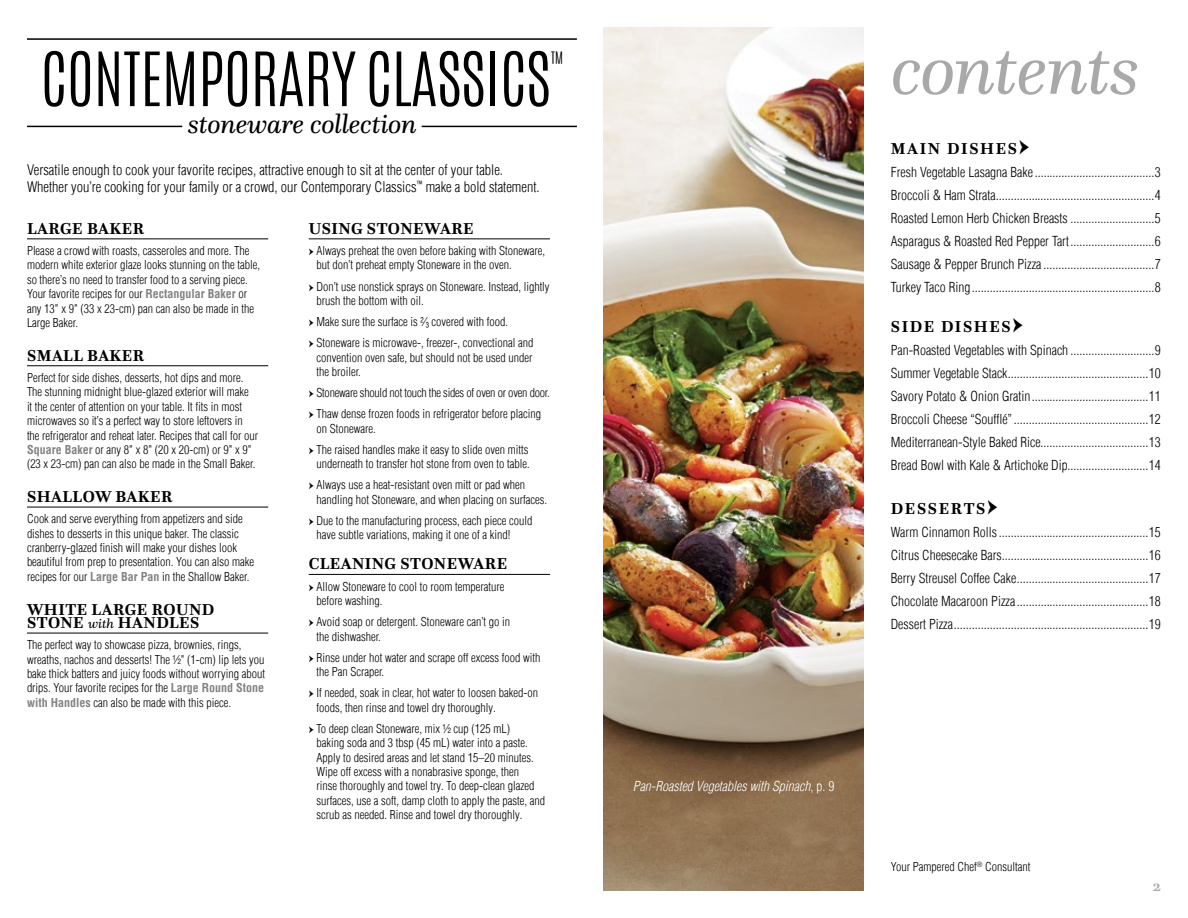
<style>
.page{position:relative;width:1188px;height:918px;background:#fff}
.page>*{position:absolute;margin:0;border:0;box-sizing:border-box;transform-origin:0 0}
.t1{font:italic 72px "Questa";letter-spacing:-.02em;color:#aaa9aa}
.t2{font:300 63.6px "Antonio";letter-spacing:-.01em;color:#000}
.t3{font:italic 27px "Questa";letter-spacing:-.01em;color:#000}
.t4{font:300 19.2px "Antonio";color:#000}
.t5{font:700 16.5px/13.5px "Questa";letter-spacing:.03em;color:#000}
.t6{font:700 16.5px "Questa";letter-spacing:.1em;color:#000}
.t7{font:700 15px "Questa";color:#aaa9aa}
.t8{font:300 condensed 14.25px/17.1px "Helvetica Com";color:#000}
.t9{font:300 condensed 13.5px/23px "Helvetica Com";color:#000;text-align:justify}
.t10{font:italic 300 condensed 13.5px "Helvetica Com";color:#fff}
.t11{font:300 condensed 12px/14.4px "Helvetica Com";color:#000}
.t12{font:300 condensed 12px "Helvetica Com";letter-spacing:-.02em;color:#000}
.s1{font-weight:700;color:#808285}
.s2{font-weight:400;font-style:italic;font-size:13.5px}
.s3{font-family:"Minion Pro";font-weight:400;font-stretch:normal}
.s4{font-family:"Minion Pro";font-weight:400;font-size:25.5px}
.s5{font-style:normal}
</style>
<div class="page">
<img style="left:604px;top:27px;width:260px;height:864px">
<hr style="left:27px;top:38px;width:550px;height:2px;background:#000">
<hr style="left:27px;top:126px;width:155px;height:1px;background:#000">
<hr style="left:27px;top:238px;width:241px;height:1px;background:#000">
<hr style="left:27px;top:365px;width:241px;height:1px;background:#000">
<hr style="left:27px;top:507px;width:241px;height:1px;background:#000">
<hr style="left:27px;top:633px;width:241px;height:1px;background:#000">
<hr style="left:309px;top:238px;width:241px;height:1px;background:#000">
<hr style="left:309px;top:574px;width:241px;height:1px;background:#000">
<hr style="left:422px;top:126px;width:155px;height:1px;background:#000">
<h2 class="t2" style="left:40px;top:33px;width:512px">CONTEMPORARY CLASSICS</h2>
<h3 class="t4" style="left:550px;top:46px;width:15px">™</h3>
<h3 class="t3" style="left:188px;top:107px;width:231px">stoneware collection</h3>
<p class="t8" style="left:27px;top:161px;width:514px">Versatile enough to cook your favorite recipes, attractive enough to sit at the center of your table.<br>Whether you’re cooking for your family or a crowd, our Contemporary Classics<sup>™</sup> make a bold statement.</p>
<h3 class="t5" style="left:27px;top:221px;width:119px">LARGE BAKER</h3>
<p class="t11" style="left:27px;top:243px;width:235px">Please a crowd with roasts, casseroles and more. The modern white exterior glaze looks stunning on the table, so there’s no need to transfer food to a serving piece.<br>Your favorite recipes for our <span class="s1">Rectangular Baker</span> or any 13" x 9" (33 x 23-cm) pan can also be made in the Large Baker.</p>
<h3 class="t5" style="left:27px;top:348px;width:119px">SMALL BAKER</h3>
<p class="t11" style="left:27px;top:370px;width:233px">Perfect for side dishes, desserts, hot dips and more.<br>The stunning midnight blue-glazed exterior will make<br>it the center of attention on your table. It fits in most microwaves so it’s a perfect way to store leftovers in the refrigerator and reheat later. Recipes that call for our <span class="s1">Square Baker</span> or any 8" x 8" (20 x 20-cm) or 9" x 9" (23 x 23-cm) pan can also be made in the Small Baker.</p>
<h3 class="t5" style="left:27px;top:490px;width:147px">SHALLOW BAKER</h3>
<p class="t11" style="left:27px;top:512px;width:229px">Cook and serve everything from appetizers and side dishes to desserts in this unique baker. The classic cranberry-glazed finish will make your dishes look beautiful from prep to presentation. You can also make recipes for our <span class="s1">Large Bar Pan</span> in the Shallow Baker.</p>
<h3 class="t5" style="left:27px;top:602px;width:189px">WHITE LARGE ROUND<br>STONE <span class="s2">with</span> HANDLES</h3>
<p class="t11" style="left:27px;top:638px;width:240px">The perfect way to showcase pizza, brownies, rings, wreaths, nachos and desserts! The ½" (1-cm) lip lets you bake thick batters and juicy foods without worrying about drips. Your favorite recipes for the <span class="s1">Large Round Stone with Handles</span> can also be made with this piece.</p>
<h3 class="t5" style="left:309px;top:221px;width:166px">USING STONEWARE</h3>
<p class="t11" style="left:317px;top:243px;width:230px;text-indent:-8px"><span class="s3">→</span> Always preheat the oven before baking with Stoneware, but don’t preheat empty Stoneware in the oven.</p>
<p class="t11" style="left:317px;top:279px;width:235px;text-indent:-8px"><span class="s3">→</span> Don’t use nonstick sprays on Stoneware. Instead, lightly brush the bottom with oil.</p>
<p class="t11" style="left:309px;top:314px;width:201px"><span class="s3">→</span> Make sure the surface is ²⁄³ covered with food.</p>
<p class="t11" style="left:317px;top:336px;width:218px;text-align:justify;text-indent:-8px"><span class="s3">→</span> Stoneware is microwave-, freezer-, convectional and convention oven safe, but should not be used under the broiler.</p>
<p class="t12" style="left:309px;top:385px;width:243px"><span class="s3">→</span> Stoneware should not touch the sides of oven or oven door.</p>
<p class="t11" style="left:317px;top:407px;width:226px;text-indent:-8px"><span class="s3">→</span> Thaw dense frozen foods in refrigerator before placing on Stoneware.</p>
<p class="t11" style="left:309px;top:442px;width:223px;text-align:right"><span class="s3">→</span> The raised handles make it easy to slide oven mitts underneath to transfer hot stone from oven to table.</p>
<p class="t11" style="left:317px;top:478px;width:232px;text-indent:-8px"><span class="s3">→</span> Always use a heat-resistant oven mitt or pad when handling hot Stoneware, and when placing on surfaces.</p>
<p class="t11" style="left:317px;top:513px;width:217px;text-indent:-8px"><span class="s3">→</span> Due to the manufacturing process, each piece could have subtle variations, making it one of a kind!</p>
<h3 class="t5" style="left:309px;top:557px;width:200px">CLEANING STONEWARE</h3>
<p class="t11" style="left:317px;top:579px;width:189px;text-indent:-8px"><span class="s3">→</span> Allow Stoneware to cool to room temperature before washing.</p>
<p class="t11" style="left:317px;top:614px;width:195px;text-indent:-8px"><span class="s3">→</span> Avoid soap or detergent. Stoneware can’t go in the dishwasher.</p>
<p class="t11" style="left:317px;top:650px;width:225px;text-indent:-8px"><span class="s3">→</span> Rinse under hot water and scrape off excess food with the Pan Scraper.</p>
<p class="t11" style="left:317px;top:686px;width:223px;text-indent:-8px"><span class="s3">→</span> If needed, soak in clear, hot water to loosen baked-on foods, then rinse and towel dry thoroughly.</p>
<p class="t11" style="left:317px;top:721px;width:230px;text-indent:-8px"><span class="s3">→</span> To deep clean Stoneware, mix ½ cup (125 mL)<br>baking soda and 3 tbsp (45 mL) water into a paste.<br>Apply to desired areas and let stand 15–20 minutes.<br>Wipe off excess with a nonabrasive sponge, then<br>rinse thoroughly and towel try. To deep-clean glazed surfaces, use a soft, damp cloth to apply the paste, and scrub as needed. Rinse and towel dry thoroughly.</p>
<h1 class="t1" style="left:891px;top:25px;width:251px">contents</h1>
<h3 class="t6" style="left:891px;top:138px;width:140px">MAIN DISHES<span class="s4">→</span></h3>
<p class="t9" style="left:891px;top:160px;width:271px">Fresh Vegetable Lasagna Bake........................................3<br>Broccoli &amp; Ham Strata.....................................................4<br>Roasted Lemon Herb Chicken Breasts ............................5<br>Asparagus &amp; Roasted Red Pepper Tart ............................6<br>Sausage &amp; Pepper Brunch Pizza .....................................7<br>Turkey Taco Ring.............................................................8</p>
<h3 class="t6" style="left:891px;top:317px;width:134px">SIDE DISHES<span class="s4">→</span></h3>
<p class="t9" style="left:891px;top:339px;width:271px">Pan-Roasted Vegetables with Spinach ............................9<br>Summer Vegetable Stack...............................................10<br>Savory Potato &amp; Onion Gratin.......................................11<br>Broccoli Cheese “Soufflé”.............................................12<br>Mediterranean-Style Baked Rice....................................13<br>Bread Bowl with Kale &amp; Artichoke Dip...........................14</p>
<h3 class="t6" style="left:891px;top:498px;width:109px">DESSERTS<span class="s4">→</span></h3>
<p class="t9" style="left:891px;top:521px;width:271px">Warm Cinnamon Rolls..................................................15<br>Citrus Cheesecake Bars.................................................16<br>Berry Streusel Coffee Cake............................................17<br>Chocolate Macaroon Pizza............................................18<br>Dessert Pizza.................................................................19</p>
<p class="t10" style="left:633px;top:777px;width:203px">Pan-Roasted Vegetables with Spinach<span class="s5">, p. 9</span></p>
<p class="t11" style="left:891px;top:859px;width:141px">Your Pampered Chef<sup>®</sup> Consultant</p>
<p class="t7" style="left:1153px;top:877px;width:10px">2</p>
</div>
